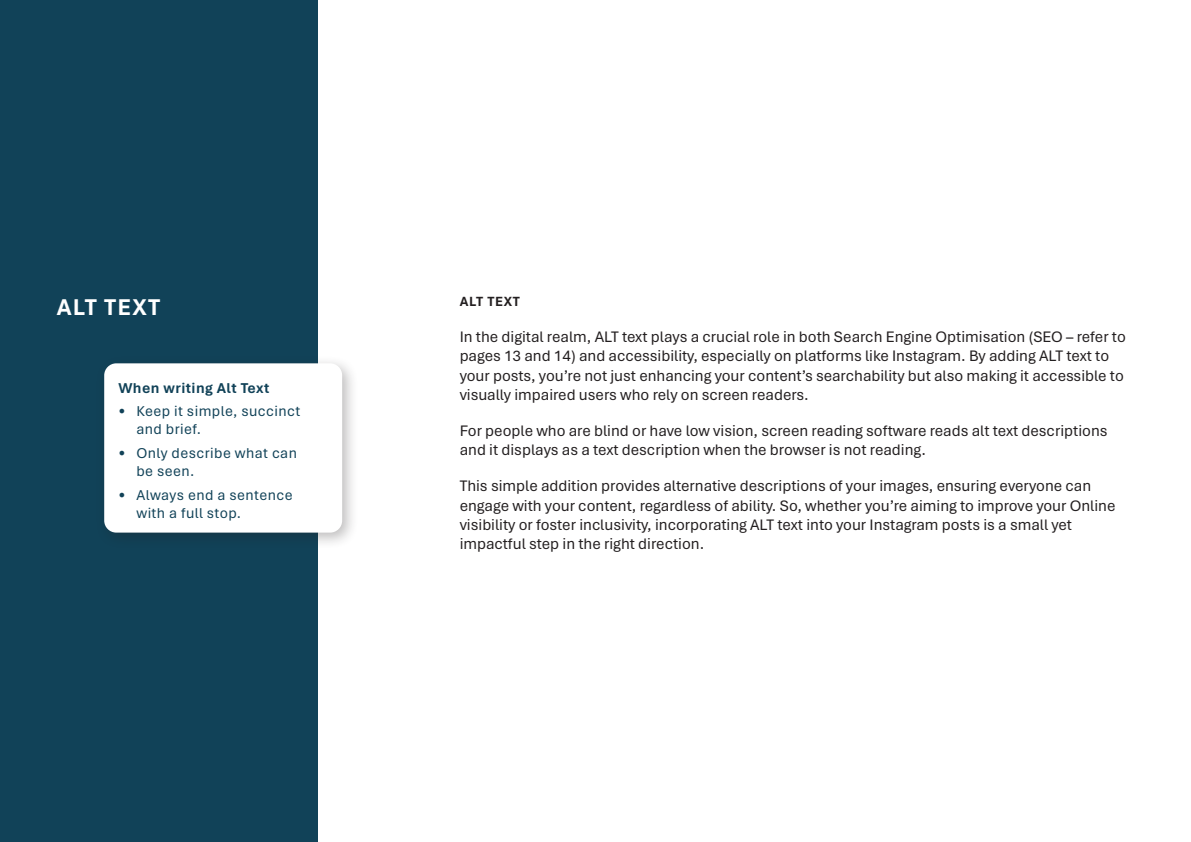
<style>
.page{position:relative;width:1191px;height:842px;background:#fff}
.page>*{position:absolute;margin:0;border:0;box-sizing:border-box;transform-origin:0 0}
.Heading_1{font:700 24px "Aptos";letter-spacing:.05em;color:#fff}
.t1{font:16px/19.2px "Aptos";color:#231f20}
.t2{font:15px/18px "Aptos";letter-spacing:.03em;color:#114258}
.Callout{font:700 15px "Aptos";letter-spacing:.03em;color:#114258}
.t3{font:700 14px "Aptos";letter-spacing:.05em;color:#231f20}
</style>
<div class="page">
<div style="left:0;top:0;width:317px;height:842px;background:#114258"></div>
<div style="left:96px;top:355px;width:263px;height:194px;background:#231f20;opacity:.3"></div>
<div style="left:104px;top:363px;width:238px;height:170px;background:#fff;border-radius:12px"></div>
<p class="Heading_1" style="left:57px;top:291px;width:105px">ALT TEXT</p>
<p class="Callout" style="left:118px;top:377px;width:152px">When writing Alt Text</p>
<p class="t2" style="left:136px;top:402px;width:165px;text-indent:-18px">• Keep it simple, succinct and brief.</p>
<p class="t2" style="left:136px;top:443px;width:162px;text-indent:-18px">• Only describe what can be seen.</p>
<p class="t2" style="left:136px;top:485px;width:158px;text-indent:-18px">• Always end a sentence with a full stop.</p>
<p class="t3" style="left:460px;top:292px;width:62px">ALT TEXT</p>
<p class="t1" style="left:460px;top:327px;width:667px">In the digital realm, ALT text plays a crucial role in both Search Engine Optimisation (SEO – refer to pages 13 and 14) and accessibility, especially on platforms like Instagram. By adding ALT text to your posts, you’re not just enhancing your content’s searchability but also making it accessible to visually impaired users who rely on screen readers.</p>
<p class="t1" style="left:460px;top:421px;width:649px">For people who are blind or have low vision, screen reading software reads alt text descriptions and it displays as a text description when the browser is not reading.</p>
<p class="t1" style="left:460px;top:476px;width:657px">This simple addition provides alternative descriptions of your images, ensuring everyone can engage with your content, regardless of ability. So, whether you’re aiming to improve your Online visibility or foster inclusivity, incorporating ALT text into your Instagram posts is a small yet impactful step in the right direction.</p>
</div>
